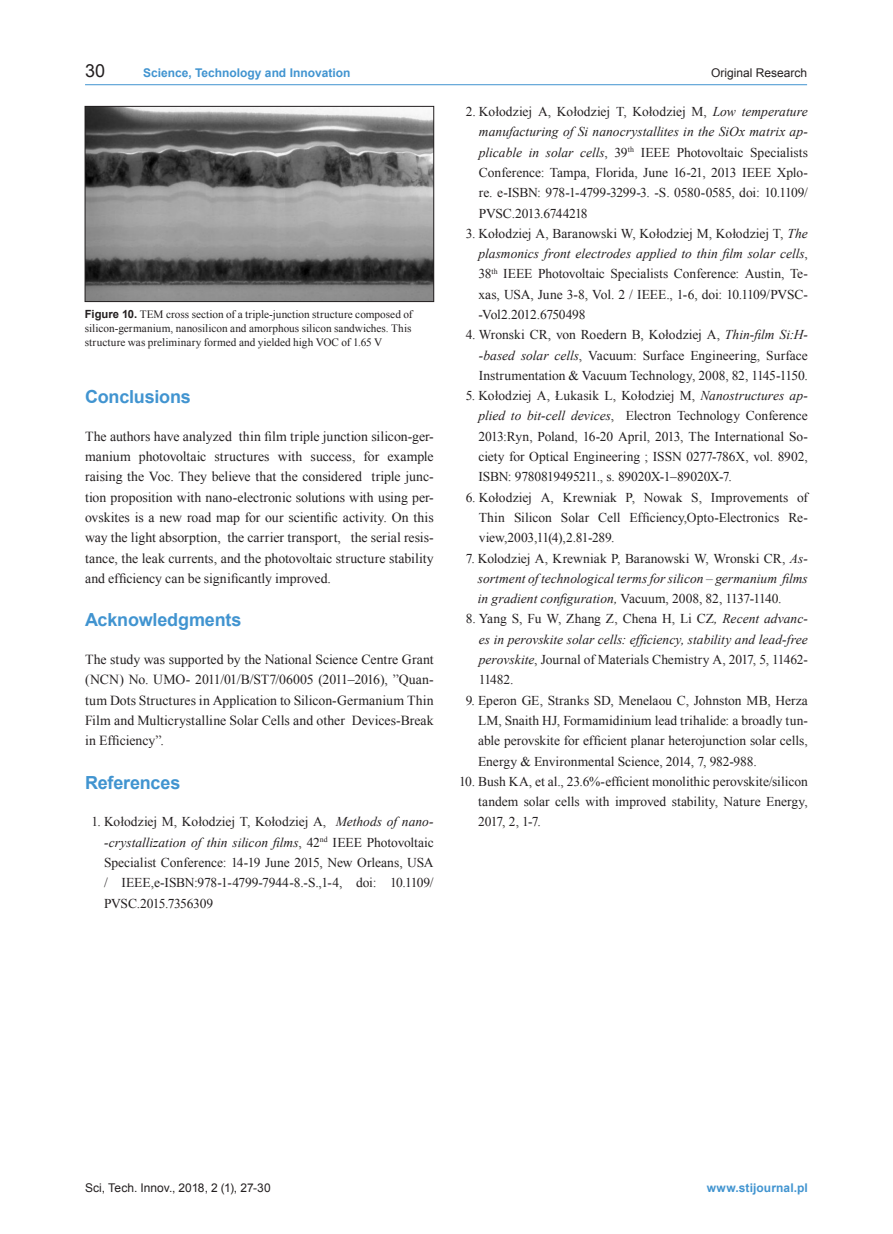
<style>
.page{position:relative;width:893px;height:1234px;background:#fff}
.page>*{position:absolute;margin:0;border:0;box-sizing:border-box;transform-origin:0 0}
.Podtytul_1{font:700 18px "Arial";letter-spacing:-.01em;color:#4194d0}
.t1{font:18px "Arial";color:#231f20}
.Tekst{font:13.8px/20.2px "Times New Roman";color:#231f20;text-align:justify}
.Pismiennictwo{font:13.5px/20.2px "Times New Roman";letter-spacing:-.005em;color:#231f20;text-align:justify}
.Pismiennictwo-2{font:italic 13.5px/20.2px "Times New Roman";color:#231f20;text-align:justify}
.t2{font:700 12px "Arial";color:#4194d0}
.t3{font:12px "Arial";color:#231f20}
.Podpis{font:11.25px/13.5px "Times New Roman";color:#231f20;text-align:justify}
.s1{font-family:"Arial";font-weight:700}
.s2{font-style:italic}
.s3{font-style:normal}
</style>
<div class="page">
<hr style="left:85px;top:84px;width:722px;height:1px;background:#4194d0">
<img style="left:87px;top:108px;width:345px;height:192px">
<div style="left:85px;top:106px;width:349px;height:196px;border:1px solid #231f20"></div>
<h1 class="t1" style="left:85px;top:59px;width:22px">30</h1>
<p class="t2" style="left:143px;top:65px;width:209px">Science, Technology and Innovation</p>
<p class="t3" style="left:711px;top:65px;width:98px">Original Research</p>
<p class="Podpis" style="left:85px;top:308px;width:329px"><span class="s1">Figure 10.</span> TEM cross section of a triple-junction structure composed of silicon-germanium, nanosilicon and amorphous silicon sandwiches. This structure was preliminary formed and yielded high VOC of 1.65 V</p>
<p class="Podtytul_1" style="left:85px;top:385px;width:107px">Conclusions</p>
<p class="Tekst" style="left:85px;top:426px;width:350px">The authors have analyzed thin film triple junction silicon-ger&shy;manium photovoltaic structures with success, for example raising the Voc. They believe that the considered triple junc&shy;tion proposition with nano-electronic solutions with using per&shy;ovskites is a new road map for our scientific activity. On this way the light absorption, the carrier transport, the serial resis&shy;tance, the leak currents, and the photovoltaic structure stability and efficiency can be significantly improved.</p>
<p class="Podtytul_1" style="left:85px;top:608px;width:158px">Acknowledgments</p>
<p class="Tekst" style="left:85px;top:649px;width:350px">The study was supported by the National Science Centre Grant (NCN) No. UMO- 2011/01/B/ST7/06005 (2011–2016), ”Quan&shy;tum Dots Structures in Application to Silicon-Germanium Thin Film and Multicrystalline Solar Cells and other Devices-Break in Efficiency”.</p>
<p class="Podtytul_1" style="left:85px;top:770px;width:97px">References</p>
<p class="Pismiennictwo" style="left:104px;top:811px;width:331px;text-indent:-12px">1. Kołodziej M, Kołodziej T, Kołodziej A, <span class="s2">Methods of nano--crystallization of thin silicon films</span>, 42<sup>nd</sup> IEEE Photovoltaic Specialist Conference: 14-19 June 2015, New Orleans, USA / IEEE,e-ISBN:978-1-4799-7944-8.-S.,1-4, doi: 10.1109/ PVSC.2015.7356309</p>
<p class="Pismiennictwo" style="left:479px;top:101px;width:330px;text-indent:-13px">2. Kołodziej A, Kołodziej T, Kołodziej M, <span class="s2">Low temperature manufacturing of Si nanocrystallites in the SiOx matrix ap&shy;plicable in solar cells</span>, 39<sup>th</sup> IEEE Photovoltaic Specialists Conference: Tampa, Florida, June 16-21, 2013 IEEE Xplo&shy;re. e-ISBN: 978-1-4799-3299-3. -S. 0580-0585, doi: 10.1109/ PVSC.2013.6744218</p>
<p class="Pismiennictwo" style="left:478px;top:223px;width:331px;text-indent:-13px">3. Kołodziej A, Baranowski W, Kołodziej M, Kołodziej T, <span class="s2">The plasmonics front electrodes applied to thin film solar cells</span>, 38<sup>th</sup> IEEE Photovoltaic Specialists Conference: Austin, Te&shy;xas, USA, June 3-8, Vol. 2 / IEEE., 1-6, doi: 10.1109/PVSC--Vol2.2012.6750498</p>
<p class="Pismiennictwo" style="left:479px;top:324px;width:331px;text-indent:-13px">4. Wronski CR, von Roedern B, Kołodziej A, <span class="s2">Thin-film Si:H--based solar cells</span>, Vacuum: Surface Engineering, Surface Instrumentation &amp; Vacuum Technology, 2008, 82, 1145-1150.</p>
<p class="Pismiennictwo" style="left:478px;top:385px;width:331px;text-indent:-13px">5. Kołodziej A, Łukasik L, Kołodziej M, <span class="s2">Nanostructures ap&shy;plied to bit-cell devices</span>, Electron Technology Conference 2013:Ryn, Poland, 16-20 April, 2013, The International So&shy;ciety for Optical Engineering ; ISSN 0277-786X, vol. 8902, ISBN: 9780819495211., s. 89020X-1–89020X-7.</p>
<p class="Pismiennictwo" style="left:479px;top:486px;width:331px;text-indent:-13px">6. Kołodziej A, Krewniak P, Nowak S, Improvements of Thin Silicon Solar Cell Efficiency,Opto-Electronics Re&shy;view,2003,11(4),2.81-289.</p>
<p class="Pismiennictwo-2" style="left:478px;top:547px;width:332px;text-indent:-12px"><span class="s3">7. Kolodziej A, Krewniak P, Baranowski W, Wronski CR,</span> As&shy;sortment of technological terms for silicon – germanium films in gradient configuration, <span class="s3">Vacuum, 2008, 82, 1137-1140.</span></p>
<p class="Pismiennictwo-2" style="left:479px;top:608px;width:331px;text-indent:-13px"><span class="s3">8. Yang S, Fu W, Zhang Z, Chena H, Li CZ</span>, Recent advanc&shy;es in perovskite solar cells: efficiency, stability and lead-free perovskite<span class="s3">, Journal of Materials Chemistry A, 2017, 5, 11462- 11482.</span></p>
<p class="Pismiennictwo" style="left:478px;top:689px;width:331px;text-indent:-12px">9. Eperon GE, Stranks SD, Menelaou C, Johnston MB, Herza LM, Snaith HJ, Formamidinium lead trihalide: a broadly tun&shy;able perovskite for efficient planar heterojunction solar cells, Energy &amp; Environmental Science, 2014, 7, 982-988.</p>
<p class="Pismiennictwo" style="left:478px;top:770px;width:331px;text-indent:-19px">10. Bush KA, et al., 23.6%-efficient monolithic perovskite/silicon tandem solar cells with improved stability, Nature Energy, 2017, 2, 1-7.</p>
<p class="t3" style="left:85px;top:1179px;width:187px">Sci, Tech. Innov., 2018, 2 (1), 27-30</p>
<p class="t2" style="left:707px;top:1179px;width:103px">www.stijournal.pl</p>
</div>
